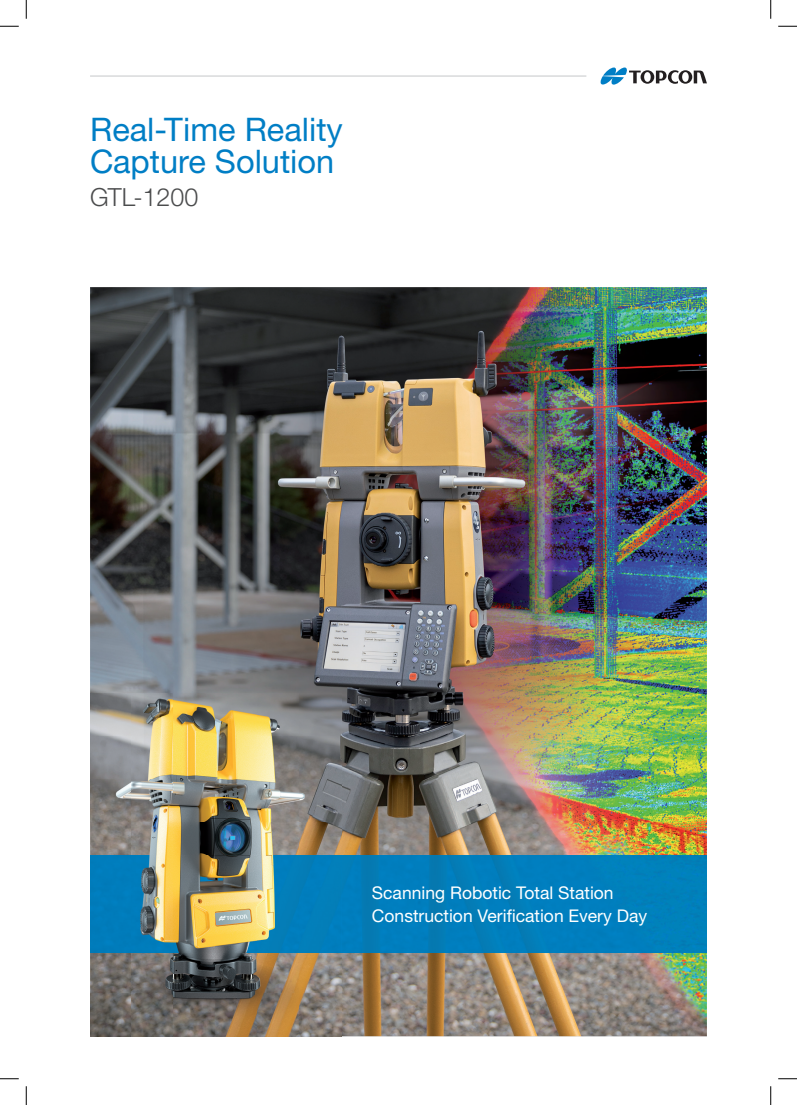
<style>
.page{position:relative;width:797px;height:1105px;background:#fff}
.page>*{position:absolute;margin:0;border:0;box-sizing:border-box;transform-origin:0 0}
.t1{font:32.5px/32.5px "Helvetica Neue LTW1 G";color:#007ec5}
.t2{font:300 25px "Helvetica Neue LTW1 G";color:#4b4c4d}
.t3{font:17.5px/22.5px "Helvetica Neue LTW1 G";color:#fff}
</style>
<div class="page">
<hr style="left:90px;top:75px;width:496px;height:2px;background:#d1d2d4">
<svg style="left:600px;top:67px;width:107px;height:18px"></svg>
<img style="left:90px;top:287px;width:617px;height:749px">
<img style="left:91px;top:855px;width:616px;height:98px">
<img style="left:90px;top:1036px;width:36px;height:1px">
<img style="left:126px;top:1036px;width:216px;height:1px">
<img style="left:90px;top:694px;width:252px;height:128px">
<img style="left:90px;top:822px;width:42px;height:43px">
<img style="left:132px;top:822px;width:210px;height:33px">
<img style="left:90px;top:865px;width:1px;height:43px">
<img style="left:90px;top:908px;width:1px;height:43px">
<img style="left:90px;top:951px;width:42px;height:85px">
<img style="left:132px;top:953px;width:210px;height:83px">
<svg style="left:0;top:25px;width:19px;height:2px"></svg>
<svg style="left:778px;top:25px;width:19px;height:2px"></svg>
<svg style="left:0;top:1078px;width:19px;height:1px"></svg>
<svg style="left:778px;top:1078px;width:19px;height:1px"></svg>
<svg style="left:25px;top:0;width:2px;height:19px"></svg>
<svg style="left:25px;top:1086px;width:2px;height:19px"></svg>
<svg style="left:770px;top:0;width:1px;height:19px"></svg>
<svg style="left:770px;top:1086px;width:1px;height:19px"></svg>
<h1 class="t1" style="left:90px;top:113px;width:254px">Real-Time Reality<br>Capture Solution</h1>
<h2 class="t2" style="left:90px;top:182px;width:110px">GTL-1200</h2>
<p class="t3" style="left:372px;top:881px;width:277px">Scanning Robotic Total Station<br>Construction Verification Every Day</p>
</div>
